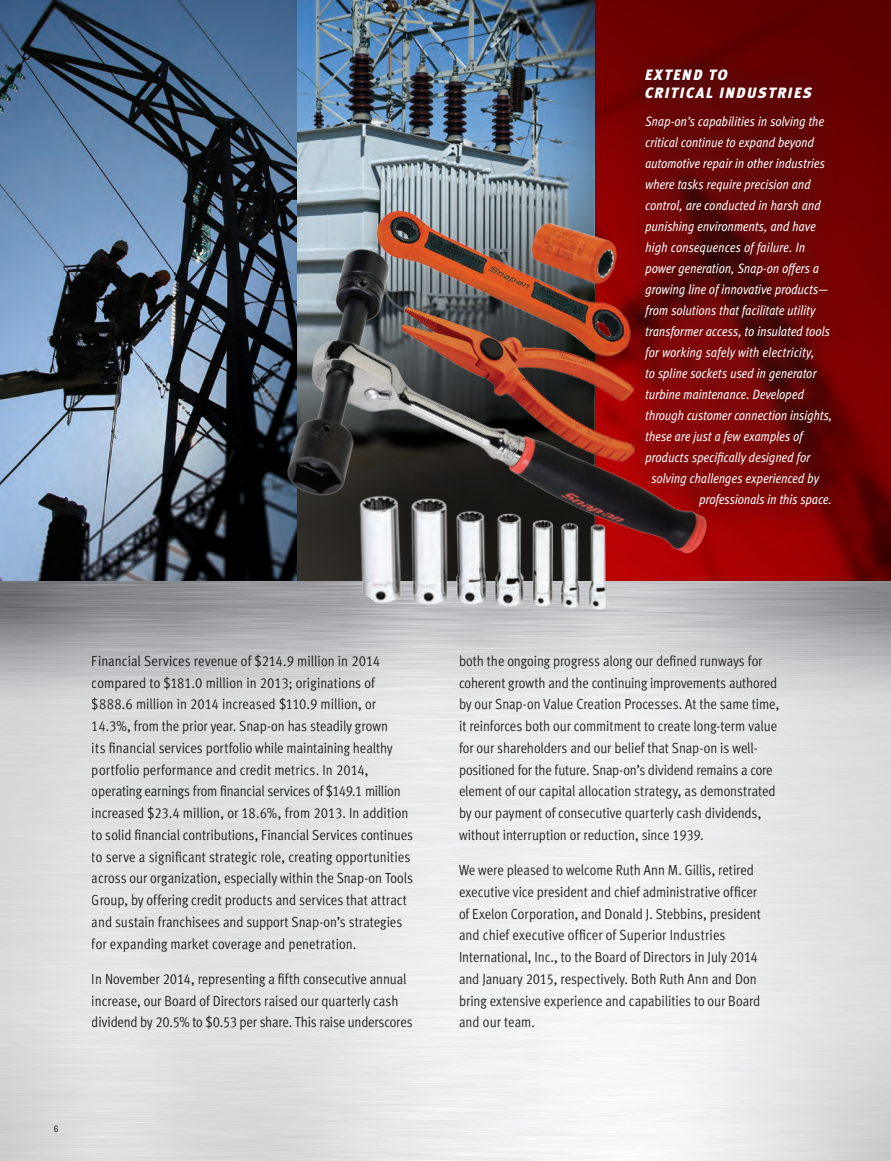
<style>
.page{position:relative;width:891px;height:1161px;background:#fff}
.page>*{position:absolute;margin:0;border:0;box-sizing:border-box;transform-origin:0 0}
.t1{font:italic 15px/18px "Meta Black LF";letter-spacing:.12em;color:#fff;scale:.96 1}
.t2{font:14.7px/21.8px "Meta Cond Normal LF";letter-spacing:-.005em;color:#231f20}
.t3{font:italic condensed 13.5px "Meta OT";letter-spacing:-.005em;color:#fff}
.t4{font:500 9px "Memphis";color:#231f20;scale:.94 1}
</style>
<div class="page">
<img style="left:0;top:580px;width:891px;height:581px">
<img style="left:0;top:0;width:297px;height:580px">
<img style="left:297px;top:0;width:594px;height:580px">
<img style="left:297px;top:96px;width:297px;height:116px">
<img style="left:349px;top:140px;width:267px;height:72px">
<img style="left:188px;top:212px;width:559px;height:529px">
<img style="left:338px;top:469px;width:294px;height:164px">
<img style="left:523px;top:213px;width:93px;height:85px">
<div style="left:616px;top:40px;width:242px;height:494px;background:#231f20;opacity:.4"></div>
<p class="t1" style="left:645px;top:66px;width:175px">EXTEND TO<br>CRITICAL INDUSTRIES</p>
<p class="t3" style="left:645px;top:113px;width:180px">Snap-on’s capabilities in solving the</p>
<p class="t3" style="left:645px;top:134px;width:170px">critical continue to expand beyond</p>
<p class="t3" style="left:645px;top:155px;width:181px">automotive repair in other industries</p>
<p class="t3" style="left:645px;top:176px;width:167px">where tasks require precision and</p>
<p class="t3" style="left:645px;top:197px;width:177px">control, are conducted in harsh and</p>
<p class="t3" style="left:645px;top:218px;width:172px">punishing environments, and have</p>
<p class="t3" style="left:645px;top:239px;width:162px">high consequences of failure. In</p>
<p class="t3" style="left:645px;top:260px;width:176px">power generation, Snap-on offers a</p>
<p class="t3" style="left:645px;top:281px;width:184px">growing line of innovative products—</p>
<p class="t3" style="left:645px;top:302px;width:172px">from solutions that facilitate utility</p>
<p class="t3" style="left:645px;top:323px;width:186px">transformer access, to insulated tools</p>
<p class="t3" style="left:645px;top:344px;width:171px">for working safely with electricity,</p>
<p class="t3" style="left:645px;top:365px;width:173px">to spline sockets used in generator</p>
<p class="t3" style="left:645px;top:386px;width:160px">turbine maintenance. Developed</p>
<p class="t3" style="left:645px;top:407px;width:189px">through customer connection insights,</p>
<p class="t3" style="left:645px;top:428px;width:159px">these are just a few examples of</p>
<p class="t3" style="left:645px;top:449px;width:166px">products specifically designed for</p>
<p class="t3" style="left:651px;top:470px;width:169px">solving challenges experienced by</p>
<p class="t3" style="left:699px;top:491px;width:134px">professionals in this space.</p>
<p class="t2" style="left:92px;top:650px;width:323px">Financial Services revenue of $214.9 million in 2014 compared to $181.0 million in 2013; originations of $888.6 million in 2014 increased $110.9 million, or 14.3%, from the prior year. Snap-on has steadily grown<br>its financial services portfolio while maintaining healthy portfolio performance and credit metrics. In 2014, operating earnings from financial services of $149.1 million increased $23.4 million, or 18.6%, from 2013. In addition to solid financial contributions, Financial Services continues to serve a significant strategic role, creating opportunities across our organization, especially within the Snap-on Tools Group, by offering credit products and services that attract and sustain franchisees and support Snap-on’s strategies for expanding market coverage and penetration.</p>
<p class="t2" style="left:92px;top:968px;width:322px">In November 2014, representing a fifth consecutive annual increase, our Board of Directors raised our quarterly cash dividend by 20.5% to $0.53 per share. This raise underscores</p>
<p class="t4" style="left:54px;top:1123px;width:6px">6</p>
<p class="t2" style="left:459px;top:650px;width:322px">both the ongoing progress along our defined runways for coherent growth and the continuing improvements authored by our Snap-on Value Creation Processes. At the same time, it reinforces both our commitment to create long-term value for our shareholders and our belief that Snap-on is well&shy;positioned for the future. Snap-on’s dividend remains a core element of our capital allocation strategy, as demonstrated by our payment of consecutive quarterly cash dividends, without interruption or reduction, since 1939.</p>
<p class="t2" style="left:459px;top:859px;width:303px">We were pleased to welcome Ruth Ann M. Gillis, retired executive vice president and chief administrative officer of Exelon Corporation, and Donald J. Stebbins, president and chief executive officer of Superior Industries International, Inc., to the Board of Directors in July 2014 and January 2015, respectively. Both Ruth Ann and Don bring extensive experience and capabilities to our Board and our team.</p>
</div>
